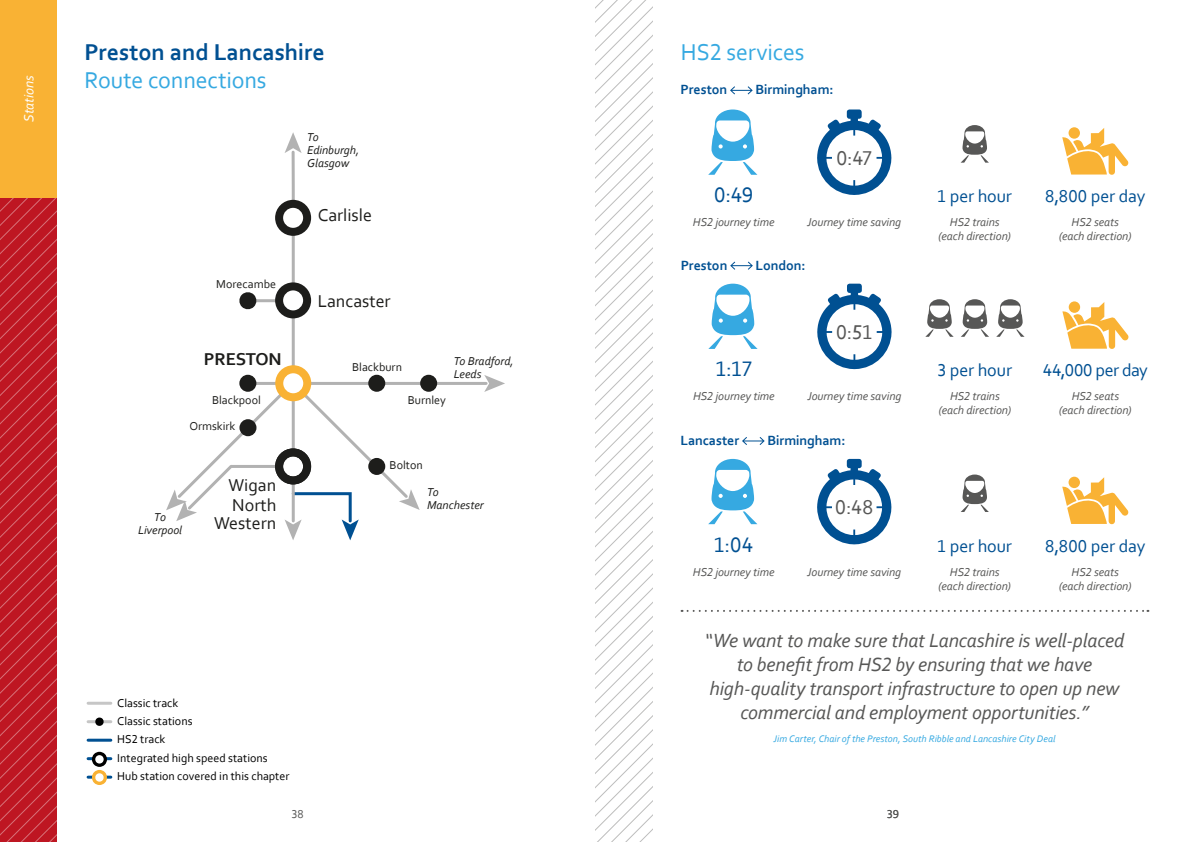
<style>
.page{position:relative;width:1191px;height:842px;background:#fff}
.page>*{position:absolute;margin:0;border:0;box-sizing:border-box;transform-origin:0 0}
.t1{font:24px "Corbel";letter-spacing:-.01em;color:#36a9e1}
.t2{font:700 24px "Corbel";letter-spacing:-.005em;color:#005092}
.t3{font:22px "Corbel";color:#005092}
.t4{font:20.9px "Corbel";color:#575756}
.t5{font:italic 20px/24px "Corbel";letter-spacing:-.01em;color:#575756;text-align:center}
.t6{font:18px "Corbel";letter-spacing:-.005em;color:#005092}
.t7{font:18px/20px "Corbel";color:#1d1d1b}
.t8{font:700 18px "Corbel";letter-spacing:-.01em;color:#1d1d1b}
.t9{font:700 14px "Corbel";letter-spacing:-.005em;color:#005092}
.t10{font:italic 14px "Corbel";letter-spacing:-.015em;color:#fff}
.t11{font:italic 12px/14px "Corbel";letter-spacing:-.005em;color:#575756;text-align:center}
.t12{font:12px/18.4px "Corbel";color:#000}
.t13{font:italic 12px/13px "Corbel";color:#1d1d1b}
.t14{font:12px "Corbel";color:#1d1d1b}
.t15{font:italic 12px "Corbel";color:#000}
.t16{font:12px "Corbel";color:#575756}
.t17{font:italic 10px "Corbel";letter-spacing:.005em;color:#36a9e1}
</style>
<div class="page">
<svg style="left:0;top:197px;width:57px;height:645px;background:#c01f2a"></svg>
<div style="left:0;top:0;width:57px;height:197px;background:#f9b234"></div>
<hr style="left:248px;top:382px;width:238px;height:3px;background:#b2b2b2">
<svg style="left:484px;top:375px;width:21px;height:17px"></svg>
<div style="left:420px;top:375px;width:17px;height:17px;background:#1d1d1b;border-radius:50%"></div>
<svg style="left:166px;top:132px;width:254px;height:408px"></svg>
<svg style="left:595px;top:0;width:57px;height:842px"></svg>
<svg style="left:730px;top:86px;width:22px;height:8px"></svg>
<svg style="left:708px;top:109px;width:49px;height:66px"></svg>
<svg style="left:1062px;top:128px;width:66px;height:47px"></svg>
<svg style="left:817px;top:109px;width:74px;height:86px"></svg>
<svg style="left:960px;top:125px;width:29px;height:38px"></svg>
<svg style="left:730px;top:262px;width:23px;height:8px"></svg>
<svg style="left:708px;top:284px;width:49px;height:65px"></svg>
<svg style="left:1062px;top:302px;width:66px;height:47px"></svg>
<svg style="left:817px;top:284px;width:74px;height:85px"></svg>
<svg style="left:925px;top:299px;width:28px;height:38px"></svg>
<svg style="left:961px;top:299px;width:28px;height:38px"></svg>
<svg style="left:996px;top:299px;width:28px;height:38px"></svg>
<hr style="left:88px;top:702px;width:23px;height:3px;background:#c6c6c6">
<hr style="left:88px;top:739px;width:23px;height:3px;background:#005092">
<hr style="left:88px;top:757px;width:23px;height:3px;background:#005092">
<hr style="left:88px;top:720px;width:23px;height:3px;background:#c6c6c6">
<svg style="left:95px;top:717px;width:9px;height:9px"></svg>
<hr style="left:88px;top:776px;width:23px;height:3px;background:#005092">
<svg style="left:91px;top:752px;width:17px;height:33px"></svg>
<svg style="left:742px;top:437px;width:22px;height:8px"></svg>
<svg style="left:708px;top:459px;width:49px;height:65px"></svg>
<svg style="left:1062px;top:477px;width:66px;height:48px"></svg>
<svg style="left:817px;top:459px;width:74px;height:85px"></svg>
<svg style="left:961px;top:474px;width:28px;height:38px"></svg>
<svg style="left:681px;top:610px;width:467px;height:2px"></svg>
<p class="t10" style="left:20px;top:122px;width:47px;rotate:-90deg">Stations</p>
<h1 class="t2" style="left:85px;top:38px;width:242px">Preston and Lancashire</h1>
<h1 class="t1" style="left:85px;top:66px;width:183px">Route connections</h1>
<p class="t13" style="left:307px;top:130px;width:54px">To<br>Edinburgh,<br>Glasgow</p>
<p class="t14" style="left:216px;top:277px;width:61px">Morecambe</p>
<h3 class="t8" style="left:204px;top:348px;width:79px">PRESTON</h3>
<p class="t14" style="left:212px;top:392px;width:50px">Blackpool</p>
<p class="t14" style="left:189px;top:419px;width:48px">Ormskirk</p>
<p class="t13" style="left:138px;top:510px;width:46px;text-align:center">To<br>Liverpool</p>
<h3 class="t7" style="left:228px;top:474px;width:49px">Wigan<br>North</h3>
<h3 class="t7" style="left:214px;top:512px;width:64px">Western</h3>
<h3 class="t7" style="left:318px;top:204px;width:56px">Carlisle</h3>
<h3 class="t7" style="left:318px;top:290px;width:74px">Lancaster</h3>
<p class="t14" style="left:352px;top:359px;width:51px">Blackburn</p>
<p class="t13" style="left:454px;top:354px;width:61px">To Bradford,<br>Leeds</p>
<p class="t15" style="left:439px;top:372px;width:51px">Edinburgh</p>
<p class="t14" style="left:408px;top:392px;width:40px">Burnley</p>
<p class="t14" style="left:389px;top:458px;width:35px">Bolton</p>
<p class="t13" style="left:427px;top:486px;width:58px">To<br>Manchester</p>
<p class="t12" style="left:117px;top:693px;width:174px">Classic track<br>Classic stations<br>HS2 track<br>Integrated high speed stations<br>Hub station covered in this chapter</p>
<h1 class="t1" style="left:680px;top:38px;width:125px">HS2 services</h1>
<p class="t9" style="left:680px;top:81px;width:48px">Preston</p>
<p class="t9" style="left:755px;top:81px;width:80px">Birmingham:</p>
<h2 class="t3" style="left:714px;top:181px;width:41px">0:49</h2>
<p class="t11" style="left:693px;top:215px;width:83px">HS2 journey time</p>
<h3 class="t4" style="left:836px;top:145px;width:37px">0:47</h3>
<p class="t11" style="left:807px;top:215px;width:96px">Journey time saving</p>
<p class="t9" style="left:680px;top:256px;width:48px">Preston</p>
<p class="t9" style="left:755px;top:256px;width:51px">London:</p>
<h2 class="t3" style="left:715px;top:355px;width:38px">1:17</h2>
<h3 class="t4" style="left:836px;top:319px;width:38px">0:51</h3>
<p class="t11" style="left:693px;top:389px;width:83px">HS2 journey time</p>
<p class="t11" style="left:807px;top:389px;width:96px">Journey time saving</p>
<p class="t9" style="left:680px;top:432px;width:60px">Lancaster</p>
<p class="t9" style="left:767px;top:432px;width:80px">Birmingham:</p>
<h2 class="t3" style="left:714px;top:531px;width:41px">1:04</h2>
<p class="t11" style="left:693px;top:564px;width:83px">HS2 journey time</p>
<h3 class="t4" style="left:835px;top:494px;width:39px">0:48</h3>
<p class="t11" style="left:807px;top:564px;width:96px">Journey time saving</p>
<h3 class="t6" style="left:937px;top:185px;width:76px">1 per hour</h3>
<p class="t11" style="left:938px;top:215px;width:74px">HS2 trains (each direction)</p>
<h3 class="t6" style="left:1045px;top:185px;width:102px">8,800 per day</h3>
<p class="t11" style="left:1059px;top:215px;width:74px">HS2 seats (each direction)</p>
<h3 class="t6" style="left:937px;top:359px;width:76px">3 per hour</h3>
<p class="t11" style="left:938px;top:389px;width:74px">HS2 trains (each direction)</p>
<h3 class="t6" style="left:1043px;top:359px;width:106px">44,000 per day</h3>
<p class="t11" style="left:1059px;top:389px;width:74px">HS2 seats (each direction)</p>
<h3 class="t6" style="left:937px;top:535px;width:76px">1 per hour</h3>
<p class="t11" style="left:938px;top:564px;width:74px">HS2 trains (each direction)</p>
<h3 class="t6" style="left:1045px;top:535px;width:102px">8,800 per day</h3>
<p class="t11" style="left:1059px;top:564px;width:74px">HS2 seats (each direction)</p>
<h3 class="t5" style="left:704px;top:628px;width:421px">“We want to make sure that Lancashire is well-placed to benefit from HS2 by ensuring that we have high-quality transport infrastructure to open up new commercial and employment opportunities.”</h3>
<p class="t17" style="left:773px;top:733px;width:283px">Jim Carter, Chair of the Preston, South Ribble and Lancashire City Deal</p>
<p class="t16" style="left:292px;top:807px;width:13px">38</p>
<p class="t16" style="left:887px;top:807px;width:13px">39</p>
</div>
